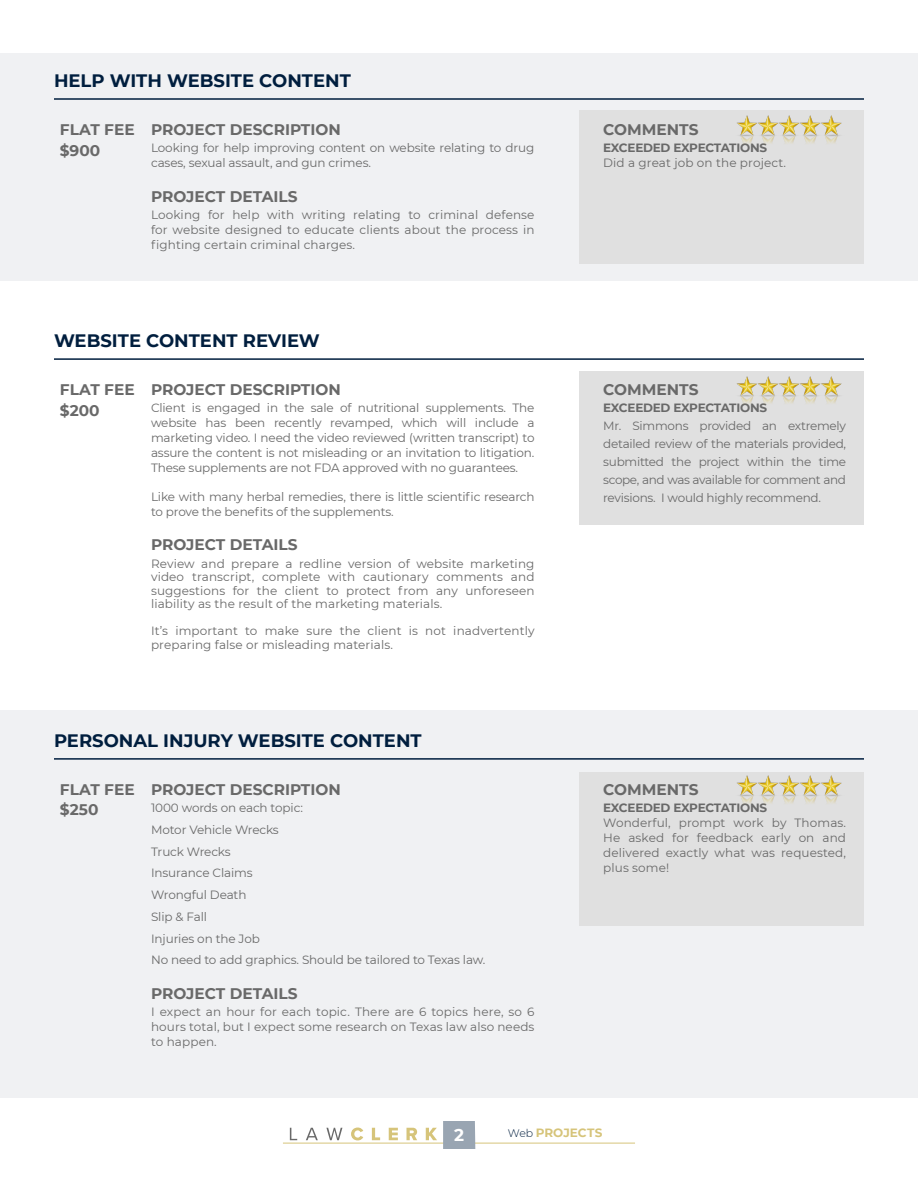
<style>
.page{position:relative;width:918px;height:1188px;background:#fff}
.page>*{position:absolute;margin:0;border:0;box-sizing:border-box;transform-origin:0 0}
.t1{font:700 18px "Montserrat";color:#001e3e}
.t2{font:700 16.95px "Montserrat";color:#fff}
.t3{font:700 15.3px "Montserrat";color:#696969}
.t4{font:12px/15px "Montserrat";letter-spacing:-.01em;color:#696969;text-align:justify}
.t5{font:12px/13.5px "Montserrat";letter-spacing:.01em;color:#696969}
.t6{font:700 12px "Montserrat";letter-spacing:-.02em;color:#696969}
.t7{font:700 12px "Montserrat";color:#d6c47a}
.s1{font-weight:300;font-size:10.95px;color:#001e3e}
</style>
<div class="page">
<svg style="left:290px;top:1128px;width:7px;height:12px"></svg>
<svg style="left:306px;top:1128px;width:12px;height:12px"></svg>
<svg style="left:326px;top:1128px;width:16px;height:12px"></svg>
<svg style="left:351px;top:1128px;width:12px;height:12px"></svg>
<svg style="left:372px;top:1128px;width:8px;height:12px"></svg>
<svg style="left:389px;top:1128px;width:9px;height:12px"></svg>
<svg style="left:407px;top:1128px;width:10px;height:12px"></svg>
<svg style="left:426px;top:1128px;width:11px;height:12px"></svg>
<hr style="left:283px;top:1143px;width:352px;height:1px;background:#d6c47a">
<div style="left:443px;top:1121px;width:32px;height:28px;background:#99a5b2"></div>
<div style="left:0;top:53px;width:918px;height:228px;background:#f0f1f3"></div>
<div style="left:580px;top:111px;width:284px;height:153px;background:#e0e0e0"></div>
<hr style="left:54px;top:98px;width:810px;height:2px;background:#001e3e">
<img style="left:737px;top:116px;width:105px;height:28px">
<div style="left:0;top:710px;width:918px;height:387px;background:#f0f1f3"></div>
<div style="left:580px;top:772px;width:284px;height:154px;background:#e0e0e0"></div>
<hr style="left:54px;top:758px;width:810px;height:2px;background:#001e3e">
<img style="left:737px;top:776px;width:105px;height:28px">
<div style="left:580px;top:371px;width:284px;height:154px;background:#e0e0e0"></div>
<hr style="left:54px;top:358px;width:810px;height:2px;background:#001e3e">
<img style="left:736px;top:376px;width:106px;height:28px">
<p class="t1" style="left:54px;top:68px;width:298px">HELP WITH WEBSITE CONTENT</p>
<p class="t3" style="left:60px;top:118px;width:76px">FLAT FEE</p>
<p class="t3" style="left:151px;top:118px;width:191px">PROJECT DESCRIPTION</p>
<p class="t3" style="left:603px;top:118px;width:97px">COMMENTS</p>
<p class="t3" style="left:60px;top:139px;width:42px">$900</p>
<p class="t4" style="left:151px;top:140px;width:385px">Looking for help improving content on website relating to drug cases, sexual assault, and gun crimes.</p>
<p class="t6" style="left:603px;top:139px;width:165px">EXCEEDED EXPECTATIONS</p>
<p class="t5" style="left:603px;top:156px;width:184px">Did a great job on the project.</p>
<p class="t3" style="left:151px;top:185px;width:148px">PROJECT DETAILS</p>
<p class="t4" style="left:151px;top:207px;width:385px">Looking for help with writing relating to criminal defense for website designed to educate clients about the process in fighting certain criminal charges.</p>
<p class="t1" style="left:54px;top:328px;width:267px">WEBSITE CONTENT REVIEW</p>
<p class="t3" style="left:60px;top:378px;width:76px">FLAT FEE</p>
<p class="t3" style="left:151px;top:378px;width:191px">PROJECT DESCRIPTION</p>
<p class="t3" style="left:603px;top:378px;width:97px">COMMENTS</p>
<p class="t3" style="left:60px;top:399px;width:41px">$200</p>
<p class="t4" style="left:151px;top:400px;width:385px">Client is engaged in the sale of nutritional supplements. The website has been recently revamped, which will include a marketing video. I need the video reviewed (written transcript) to assure the content is not misleading or an invitation to litigation.<br>These supplements are not FDA approved with no guarantees.</p>
<p class="t4" style="left:151px;top:489px;width:385px">Like with many herbal remedies, there is little scientific research to prove the benefits of the supplements.</p>
<p class="t6" style="left:603px;top:399px;width:165px">EXCEEDED EXPECTATIONS</p>
<p class="t4" style="left:603px;top:417px;width:244px;line-height:18px">Mr. Simmons provided an extremely detailed review of the materials provided, submitted the project within the time scope, and was available for comment and revisions. I would highly recommend.</p>
<p class="t3" style="left:151px;top:534px;width:148px">PROJECT DETAILS</p>
<p class="t4" style="left:151px;top:556px;width:385px;line-height:13.5px">Review and prepare a redline version of website marketing video transcript, complete with cautionary comments and suggestions for the client to protect from any unforeseen liability as the result of the marketing materials.</p>
<p class="t5" style="left:151px;top:624px;width:385px">It’s important to make sure the client is not inadvertently preparing false or misleading materials.</p>
<p class="t1" style="left:54px;top:727px;width:369px">PERSONAL INJURY WEBSITE CONTENT</p>
<p class="t3" style="left:60px;top:778px;width:76px">FLAT FEE</p>
<p class="t3" style="left:151px;top:778px;width:191px">PROJECT DESCRIPTION</p>
<p class="t3" style="left:603px;top:778px;width:97px">COMMENTS</p>
<p class="t3" style="left:60px;top:799px;width:40px">$250</p>
<p class="t4" style="left:151px;top:800px;width:153px">1000 words on each topic:</p>
<p class="t4" style="left:151px;top:822px;width:129px">Motor Vehicle Wrecks</p>
<p class="t4" style="left:151px;top:843px;width:81px">Truck Wrecks</p>
<p class="t4" style="left:151px;top:865px;width:103px">Insurance Claims</p>
<p class="t4" style="left:151px;top:887px;width:97px">Wrongful Death</p>
<p class="t4" style="left:151px;top:909px;width:57px">Slip &amp; Fall</p>
<p class="t4" style="left:151px;top:930px;width:111px">Injuries on the Job</p>
<p class="t4" style="left:151px;top:952px;width:336px">No need to add graphics. Should be tailored to Texas law.</p>
<p class="t6" style="left:603px;top:799px;width:165px">EXCEEDED EXPECTATIONS</p>
<p class="t4" style="left:603px;top:815px;width:244px">Wonderful, prompt work by Thomas.<br>He asked for feedback early on and delivered exactly what was requested, plus some!</p>
<p class="t3" style="left:151px;top:982px;width:148px">PROJECT DETAILS</p>
<p class="t4" style="left:151px;top:1004px;width:385px">I expect an hour for each topic. There are 6 topics here, so 6 hours total, but I expect some research on Texas law also needs to happen.</p>
<h2 class="t2" style="left:454px;top:1123px;width:11px">2</h2>
<p class="t7" style="left:508px;top:1125px;width:96px"><span class="s1">Web</span> PROJECTS</p>
</div>
